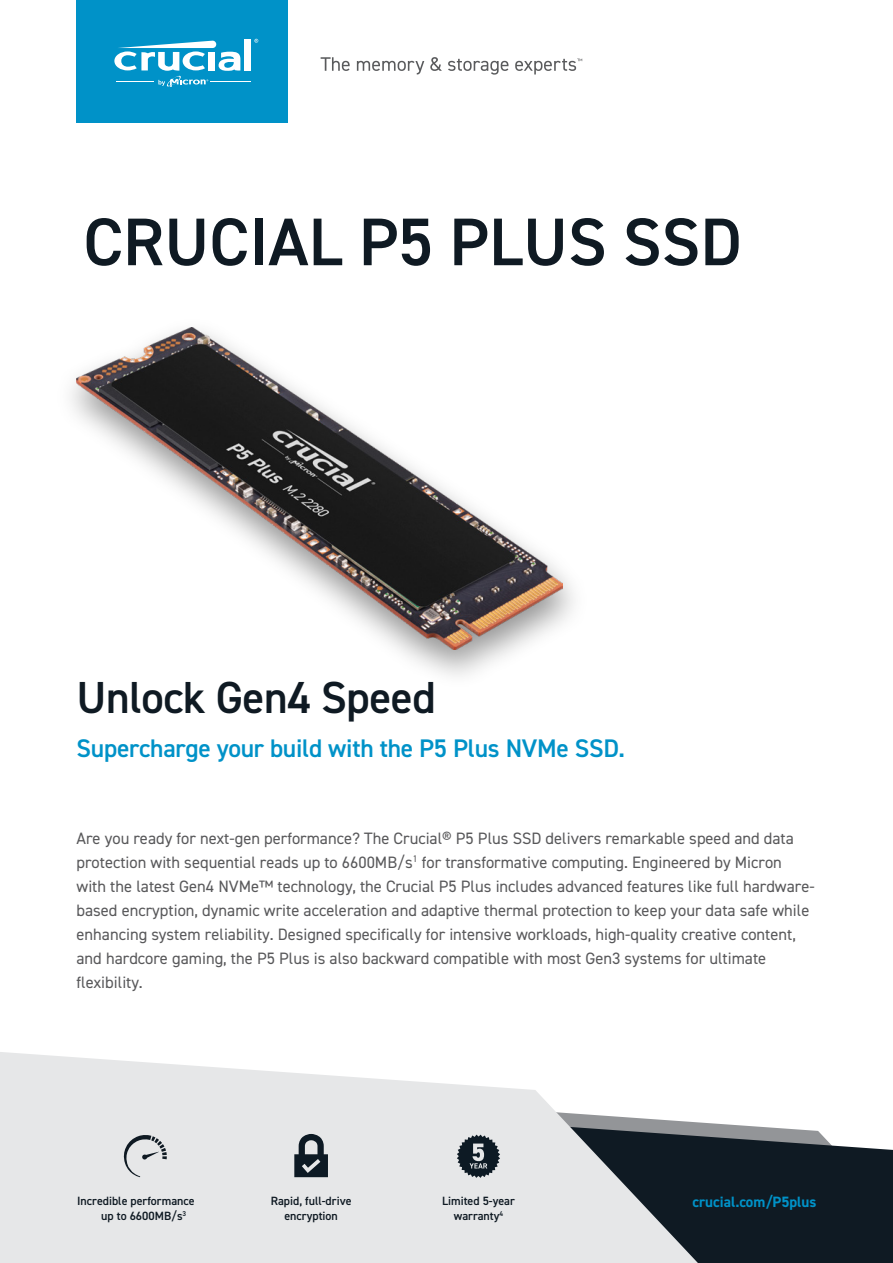
<style>
.page{position:relative;width:893px;height:1263px;background:#fff}
.page>*{position:absolute;margin:0;border:0;box-sizing:border-box;transform-origin:0 0}
.t1{font:600 67.5px "DIN2014";color:#0f1a23}
.t2{font:600 45px "DIN2014";letter-spacing:-.01em;color:#0f1a23}
.t3{font:600 25.5px "DIN2014";letter-spacing:-.01em;color:#0092c8}
.t4{font:16.5px/24px "DIN2014";color:#58585a}
.t5{font:700 15px "DIN2014";color:#0092c8}
.t6{font:600 12px/15px "DIN2014";color:#0f1a23;text-align:center}
</style>
<div class="page">
<svg style="left:698px;top:1122px;width:195px;height:141px;background:#2b353d"></svg>
<svg style="left:0;top:1052px;width:698px;height:211px;background:#dcdddf"></svg>
<svg style="left:457px;top:1134px;width:43px;height:44px;background:#616970"></svg>
<svg style="left:294px;top:1134px;width:34px;height:43px"></svg>
<svg style="left:121px;top:1133px;width:46px;height:44px;background:#c5c8ca"></svg>
<img style="left:77px;top:327px;width:486px;height:323px">
<div style="left:77px;top:0;width:211px;height:122px;background:#0092c8"></div>
<hr style="left:211px;top:82px;width:40px;height:1px;background:#fff">
<div style="left:245px;top:39px;width:6px;height:32px;background:#fff"></div>
<svg style="left:114px;top:41px;width:126px;height:46px"></svg>
<svg style="left:254px;top:39px;width:4px;height:4px"></svg>
<svg style="left:321px;top:57px;width:29px;height:14px"></svg>
<svg style="left:357px;top:61px;width:67px;height:13px"></svg>
<svg style="left:430px;top:57px;width:12px;height:14px"></svg>
<svg style="left:448px;top:59px;width:60px;height:16px"></svg>
<svg style="left:515px;top:59px;width:67px;height:15px"></svg>
<h1 class="t1" style="left:83px;top:197px;width:660px">CRUCIAL P5 PLUS SSD</h1>
<h2 class="t2" style="left:77px;top:668px;width:361px">Unlock Gen4 Speed</h2>
<h3 class="t3" style="left:77px;top:732px;width:550px">Supercharge your build with the P5 Plus NVMe SSD.</h3>
<p class="t4" style="left:77px;top:826px;width:740px">Are you ready for next-gen performance? The Crucial® P5 Plus SSD delivers remarkable speed and data protection with sequential reads up to 6600MB/s<sup>1</sup> for transformative computing. Engineered by Micron with the latest Gen4 NVMe™ technology, the Crucial P5 Plus includes advanced features like full hardware&shy;based encryption, dynamic write acceleration and adaptive thermal protection to keep your data safe while enhancing system reliability. Designed specifically for intensive workloads, high-quality creative content, and hardcore gaming, the P5 Plus is also backward compatible with most Gen3 systems for ultimate flexibility.</p>
<p class="t6" style="left:77px;top:1193px;width:119px">Incredible performance</p>
<p class="t5" style="left:692px;top:1192px;width:125px">crucial.com/P5plus</p>
<p class="t6" style="left:101px;top:1208px;width:86px">up to 6600MB/s<sup>3</sup></p>
<p class="t6" style="left:271px;top:1193px;width:82px">Rapid, full-drive encryption</p>
<p class="t6" style="left:442px;top:1193px;width:74px">Limited 5-year warranty<sup>4</sup></p>
</div>
